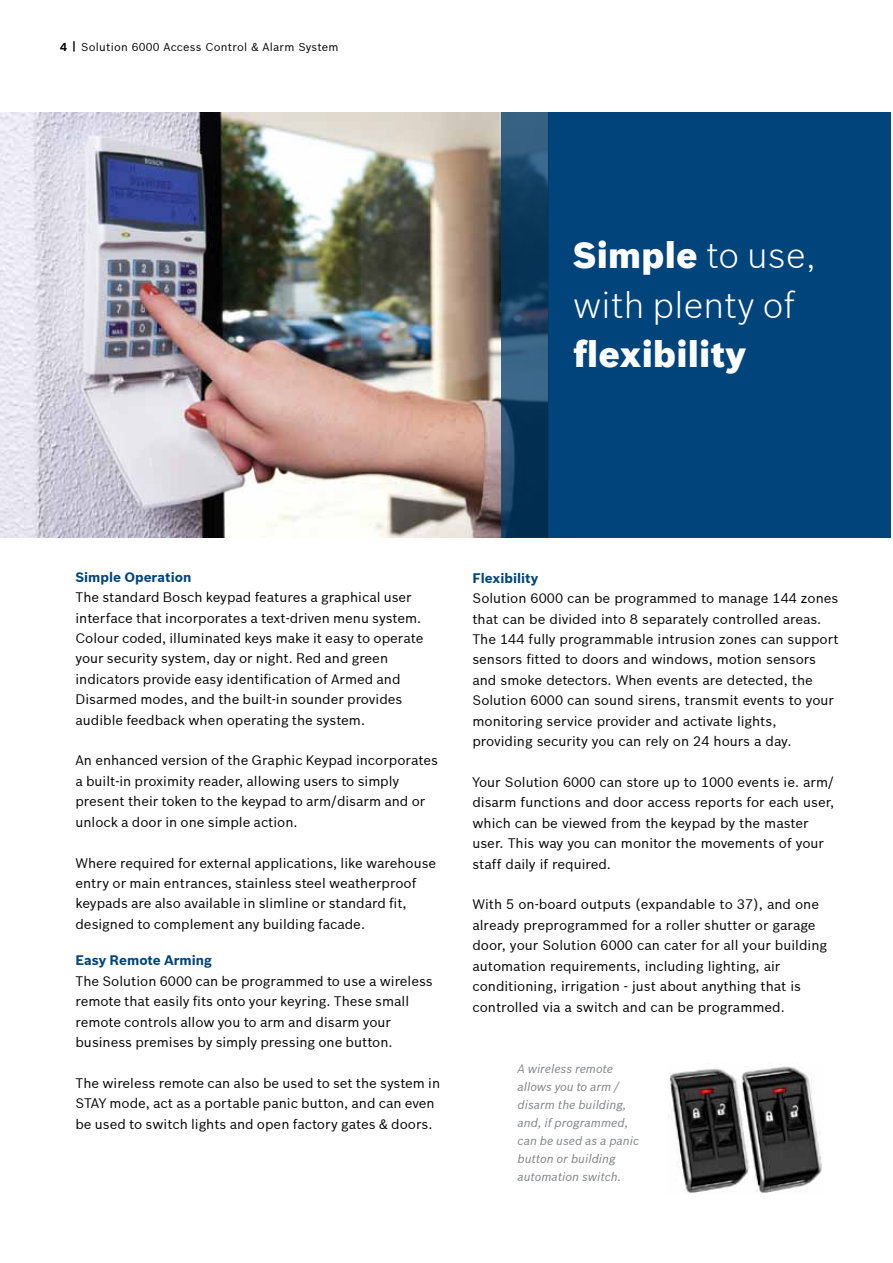
<style>
.page{position:relative;width:893px;height:1263px;background:#fff}
.page>*{position:absolute;margin:0;border:0;box-sizing:border-box;transform-origin:0 0}
.t1{font:300 36px/49.5px "Bosch Sans";letter-spacing:.005em;color:#fff}
.t2{font:900 36px "Bosch Sans";letter-spacing:.005em;color:#fff}
.t3{font:13.5px/20.4px "Bosch Sans";color:#000}
.t4{font:700 13.5px "Bosch Sans";color:#00447c}
.t5{font:italic 12px/18px "Bosch Sans";color:#808285}
.t6{font:11.25px "Bosch Sans";letter-spacing:.02em;color:#000}
.s1{font-weight:700}
.s2{font-weight:900}
</style>
<div class="page">
<img style="left:0;top:113px;width:501px;height:425px">
<div style="left:548px;top:113px;width:343px;height:425px;background:#00447c"></div>
<svg style="left:501px;top:113px;width:47px;height:425px;background:#184366"></svg>
<img style="left:668px;top:1066px;width:154px;height:127px">
<p class="t6" style="left:60px;top:40px;width:280px"><span class="s1">4 |</span> Solution 6000 Access Control &amp; Alarm System</p>
<h1 class="t1" style="left:573px;top:230px;width:244px"><span class="s2">Simple</span> to use, with plenty of</h1>
<h1 class="t2" style="left:573px;top:332px;width:174px">flexibility</h1>
<p class="t4" style="left:75px;top:568px;width:117px">Simple Operation</p>
<p class="t3" style="left:75px;top:587px;width:349px">The standard Bosch keypad features a graphical user interface that incorporates a text-driven menu system.<br>Colour coded, illuminated keys make it easy to operate your security system, day or night. Red and green indicators provide easy identification of Armed and Disarmed modes, and the built-in sounder provides audible feedback when operating the system.</p>
<p class="t3" style="left:75px;top:750px;width:364px">An enhanced version of the Graphic Keypad incorporates a built-in proximity reader, allowing users to simply present their token to the keypad to arm/disarm and or unlock a door in one simple action.</p>
<p class="t3" style="left:75px;top:852px;width:362px">Where required for external applications, like warehouse entry or main entrances, stainless steel weatherproof keypads are also available in slimline or standard fit, designed to complement any building facade.</p>
<p class="t4" style="left:75px;top:952px;width:138px">Easy Remote Arming</p>
<p class="t3" style="left:75px;top:971px;width:359px">The Solution 6000 can be programmed to use a wireless remote that easily fits onto your keyring. These small remote controls allow you to arm and disarm your business premises by simply pressing one button.</p>
<p class="t3" style="left:75px;top:1073px;width:366px">The wireless remote can also be used to set the system in<br>STAY mode, act as a portable panic button, and can even be used to switch lights and open factory gates &amp; doors.</p>
<p class="t4" style="left:472px;top:570px;width:67px">Flexibility</p>
<p class="t3" style="left:472px;top:588px;width:368px">Solution 6000 can be programmed to manage 144 zones that can be divided into 8 separately controlled areas.<br>The 144 fully programmable intrusion zones can support sensors fitted to doors and windows, motion sensors and smoke detectors. When events are detected, the Solution 6000 can sound sirens, transmit events to your monitoring service provider and activate lights, providing security you can rely on 24 hours a day.</p>
<p class="t3" style="left:472px;top:772px;width:363px">Your Solution 6000 can store up to 1000 events ie. arm/ disarm functions and door access reports for each user, which can be viewed from the keypad by the master user. This way you can monitor the movements of your staff daily if required.</p>
<p class="t3" style="left:472px;top:894px;width:356px">With 5 on-board outputs (expandable to 37), and one already preprogrammed for a roller shutter or garage door, your Solution 6000 can cater for all your building automation requirements, including lighting, air conditioning, irrigation - just about anything that is controlled via a switch and can be programmed.</p>
<p class="t5" style="left:517px;top:1059px;width:123px">A wireless remote allows you to arm / disarm the building, and, if programmed, can be used as a panic button or building automation switch.</p>
</div>
